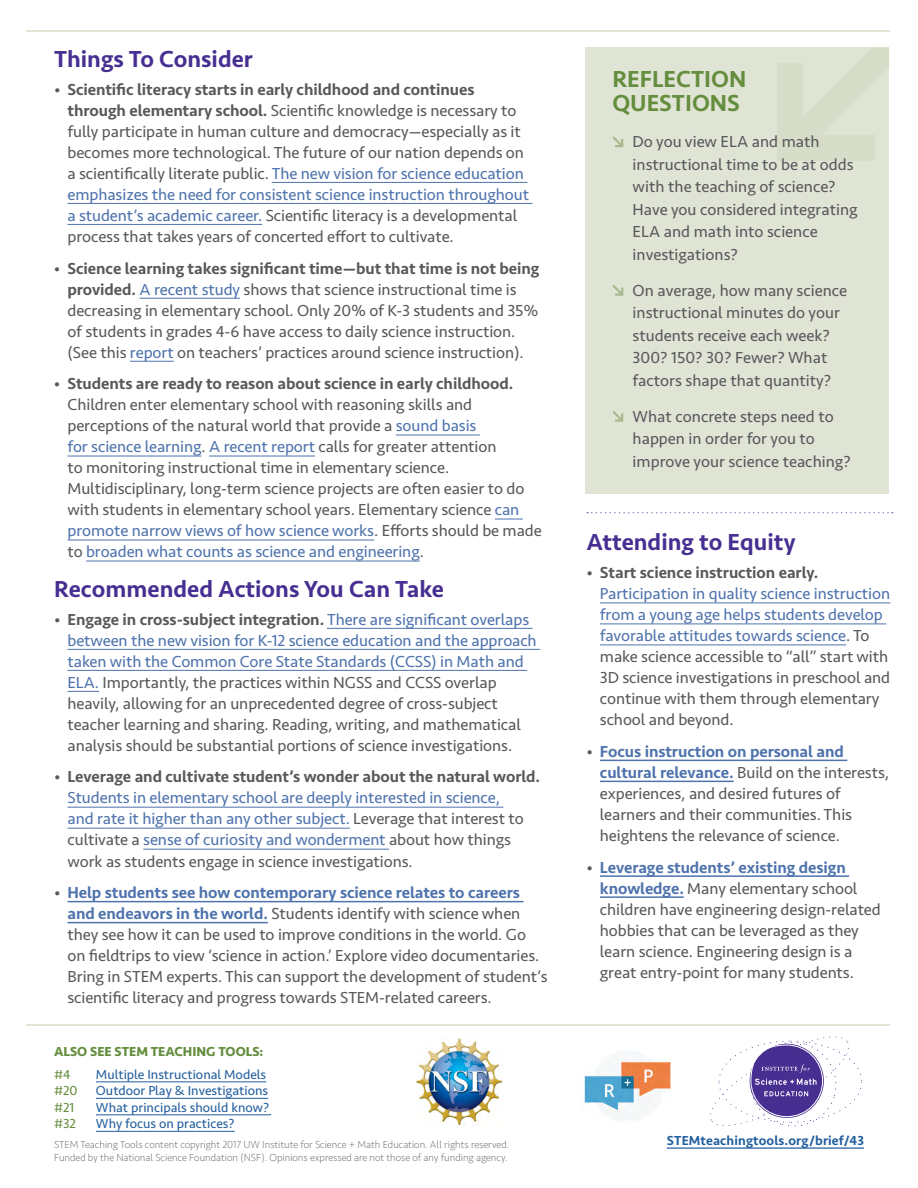
<style>
.page{position:relative;width:918px;height:1188px;background:#fff}
.page>*{position:absolute;margin:0;border:0;box-sizing:border-box;transform-origin:0 0}
.t1{font:500 24px "Seravek Basic";color:#472f92}
.t2{font:500 24px/24px "Seravek Basic";color:#648d3d}
.t3{font:16.5px/21px "Seravek Basic";letter-spacing:-.005em;color:#58595b}
.t4{font:16.5px/21px "Seravek Basic";letter-spacing:-.005em;color:#4f73ad}
.t5{font:13.5px "Seravek Basic";color:#215e9e}
.t6{font:500 13.5px "Seravek Basic";letter-spacing:.01em;color:#215e9e}
.t7{font:700 13.5px "Seravek Basic";color:#648d3d}
.t8{font:13.5px "Seravek Basic";color:#648d3d}
.t9{font:200 10.5px/13px "Seravek Basic";color:#58595b}
.s1{font-weight:500}
.s2{color:#4f73ad}
.s3{color:#58595b}
.s4{font-weight:500;color:#58595b}
.s5{font-weight:500;color:#4f73ad}
</style>
<div class="page">
<div style="left:585px;top:48px;width:304px;height:446px;background:#e0e4d5"></div>
<svg style="left:778px;top:48px;width:111px;height:113px"></svg>
<svg style="left:587px;top:512px;width:306px;height:1px"></svg>
<svg style="left:666px;top:1036px;width:197px;height:113px"></svg>
<hr style="left:26px;top:30px;width:864px;height:2px;background:#e0e4d5">
<hr style="left:26px;top:1024px;width:864px;height:2px;background:#e0e4d5">
<img style="left:581px;top:1038px;width:94px;height:87px">
<img style="left:416px;top:1038px;width:87px;height:87px">
<hr style="left:272px;top:182px;width:255px;height:1px;background:#4f73ad">
<hr style="left:68px;top:203px;width:465px;height:1px;background:#4f73ad">
<hr style="left:68px;top:224px;width:194px;height:1px;background:#4f73ad">
<hr style="left:140px;top:298px;width:100px;height:1px;background:#4f73ad">
<hr style="left:130px;top:361px;width:44px;height:1px;background:#4f73ad">
<hr style="left:396px;top:435px;width:84px;height:1px;background:#4f73ad">
<hr style="left:68px;top:456px;width:134px;height:1px;background:#4f73ad">
<hr style="left:209px;top:456px;width:106px;height:1px;background:#4f73ad">
<svg style="left:495px;top:519px;width:28px;height:1px"></svg>
<hr style="left:68px;top:540px;width:306px;height:1px;background:#4f73ad">
<hr style="left:86px;top:561px;width:334px;height:1px;background:#4f73ad">
<hr style="left:327px;top:628px;width:206px;height:1px;background:#4f73ad">
<hr style="left:68px;top:649px;width:472px;height:1px;background:#4f73ad">
<hr style="left:68px;top:670px;width:459px;height:1px;background:#4f73ad">
<hr style="left:68px;top:691px;width:31px;height:1px;background:#4f73ad">
<hr style="left:68px;top:807px;width:435px;height:1px;background:#4f73ad">
<hr style="left:68px;top:828px;width:282px;height:1px;background:#4f73ad">
<hr style="left:143px;top:849px;width:246px;height:1px;background:#4f73ad">
<hr style="left:68px;top:901px;width:455px;height:1px;background:#4f73ad">
<hr style="left:68px;top:922px;width:200px;height:1px;background:#4f73ad">
<svg style="left:612px;top:136px;width:11px;height:11px"></svg>
<svg style="left:612px;top:285px;width:11px;height:11px"></svg>
<svg style="left:612px;top:411px;width:11px;height:11px"></svg>
<hr style="left:667px;top:1147px;width:197px;height:2px;background:#215e9e">
<hr style="left:96px;top:1082px;width:170px;height:1px;background:#215e9e">
<hr style="left:96px;top:1098px;width:172px;height:1px;background:#215e9e">
<hr style="left:96px;top:1115px;width:173px;height:1px;background:#215e9e">
<hr style="left:96px;top:1131px;width:139px;height:1px;background:#215e9e">
<hr style="left:600px;top:602px;width:290px;height:1px;background:#4f73ad">
<hr style="left:600px;top:623px;width:286px;height:1px;background:#4f73ad">
<hr style="left:600px;top:644px;width:246px;height:1px;background:#4f73ad">
<hr style="left:600px;top:760px;width:247px;height:1px;background:#4f73ad">
<hr style="left:600px;top:781px;width:134px;height:1px;background:#4f73ad">
<hr style="left:600px;top:875px;width:249px;height:2px;background:#4f73ad">
<hr style="left:600px;top:896px;width:84px;height:2px;background:#4f73ad">
<h1 class="t1" style="left:54px;top:44px;width:201px">Things To Consider</h1>
<p class="t3" style="left:67px;top:79px;width:463px;text-indent:-13px">• <span class="s1">Scientific literacy starts in early childhood and continues through elementary school.</span> Scientific knowledge is necessary to fully participate in human culture and democracy—especially as it becomes more technological. The future of our nation depends on a scientifically literate public. <span class="s2">The new vision for science education emphasizes the need for consistent science instruction throughout a student’s academic career.</span> Scientific literacy is a developmental process that takes years of concerted effort to cultivate.</p>
<p class="t3" style="left:67px;top:257px;width:474px;text-indent:-13px">• <span class="s1">Science learning takes significant time—but that time is not being provided.</span> <span class="s2">A recent study</span> shows that science instructional time is decreasing in elementary school. Only 20% of K-3 students and 35% of students in grades 4-6 have access to daily science instruction. (See this <span class="s2">report</span> on teachers’ practices around science instruction).</p>
<p class="t3" style="left:67px;top:373px;width:476px;text-indent:-13px">• <span class="s1">Students are ready to reason about science in early childhood.<br></span>Children enter elementary school with reasoning skills and perceptions of the natural world that provide a <span class="s2">sound basis<br>for science learning</span>. <span class="s2">A recent report</span> calls for greater attention<br>to monitoring instructional time in elementary science.<br>Multidisciplinary, long-term science projects are often easier to do with students in elementary school years. Elementary science <span class="s2">can promote narrow views of how science works</span>. Efforts should be made to <span class="s2">broaden what counts as science and engineering</span>.</p>
<h1 class="t1" style="left:54px;top:574px;width:392px">Recommended Actions You Can Take</h1>
<p class="t3" style="left:67px;top:609px;width:471px;text-indent:-13px">• <span class="s1">Engage in cross-subject integration.</span> <span class="s2">There are significant overlaps between the new vision for K-12 science education and the approach taken with the Common Core State Standards (CCSS) in Math and ELA.</span> Importantly, the practices within NGSS and CCSS overlap heavily, allowing for an unprecedented degree of cross-subject teacher learning and sharing. Reading, writing, and mathematical analysis should be substantial portions of science investigations.</p>
<p class="t4" style="left:67px;top:766px;width:474px;text-indent:-13px"><span class="s3">•</span> <span class="s4">Leverage and cultivate student’s wonder about the natural world.<br></span>Students in elementary school are deeply interested in science,<br>and rate it higher than any other subject. <span class="s3">Leverage that interest to cultivate a</span> sense of curiosity and wonderment <span class="s3">about how things work as students engage in science investigations.</span></p>
<p class="t3" style="left:67px;top:882px;width:482px;text-indent:-13px">• <span class="s5">Help students see how contemporary science relates to careers and endeavors in the world.</span> Students identify with science when they see how it can be used to improve conditions in the world. Go on fieldtrips to view ‘science in action.’ Explore video documentaries.<br>Bring in STEM experts. This can support the development of student’s scientific literacy and progress towards STEM-related careers.</p>
<p class="t7" style="left:54px;top:1043px;width:211px">ALSO SEE STEM TEACHING TOOLS:</p>
<p class="t8" style="left:54px;top:1066px;width:18px">#4</p>
<p class="t5" style="left:96px;top:1066px;width:172px">Multiple Instructional Models</p>
<p class="t8" style="left:54px;top:1083px;width:25px">#20</p>
<p class="t5" style="left:96px;top:1083px;width:174px">Outdoor Play &amp; Investigations</p>
<p class="t8" style="left:54px;top:1099px;width:22px">#21</p>
<p class="t5" style="left:96px;top:1099px;width:175px">What principals should know?</p>
<p class="t8" style="left:54px;top:1116px;width:24px">#32</p>
<p class="t5" style="left:96px;top:1116px;width:140px">Why focus on practices?</p>
<p class="t9" style="left:54px;top:1138px;width:457px">STEM Teaching Tools content copyright 2017 UW Institute for Science + Math Education. All rights reserved.<br>Funded by the National Science Foundation (NSF). Opinions expressed are not those of any funding agency.</p>
<h1 class="t2" style="left:612px;top:67px;width:135px">REFLECTION<br>QUESTIONS</h1>
<p class="t3" style="left:633px;top:130px;width:227px;line-height:22.5px">Do you view ELA and math instructional time to be at odds with the teaching of science?<br>Have you considered integrating<br>ELA and math into science investigations?</p>
<p class="t3" style="left:633px;top:279px;width:216px;line-height:22.5px">On average, how many science instructional minutes do your students receive each week?<br>300? 150? 30? Fewer? What factors shape that quantity?</p>
<p class="t3" style="left:633px;top:405px;width:220px;line-height:22.5px">What concrete steps need to happen in order for you to improve your science teaching?</p>
<h1 class="t1" style="left:586px;top:528px;width:211px">Attending to Equity</h1>
<p class="t3" style="left:600px;top:562px;width:292px;text-indent:-13px">• <span class="s1">Start science instruction early.<br></span><span class="s2">Participation in quality science instruction from a young age helps students develop favorable attitudes towards science</span>. To make science accessible to “all” start with 3D science investigations in preschool and continue with them through elementary school and beyond.</p>
<p class="t3" style="left:600px;top:741px;width:291px;text-indent:-13px">• <span class="s5">Focus instruction on personal and cultural relevance.</span> Build on the interests, experiences, and desired futures of learners and their communities. This heightens the relevance of science.</p>
<p class="t3" style="left:600px;top:857px;width:282px;text-indent:-13px">• <span class="s5">Leverage students’ existing design knowledge.</span> Many elementary school children have engineering design-related hobbies that can be leveraged as they learn science. Engineering design is a great entry-point for many students.</p>
<p class="t6" style="left:667px;top:1132px;width:199px">STEMteachingtools.org/brief/43</p>
</div>
